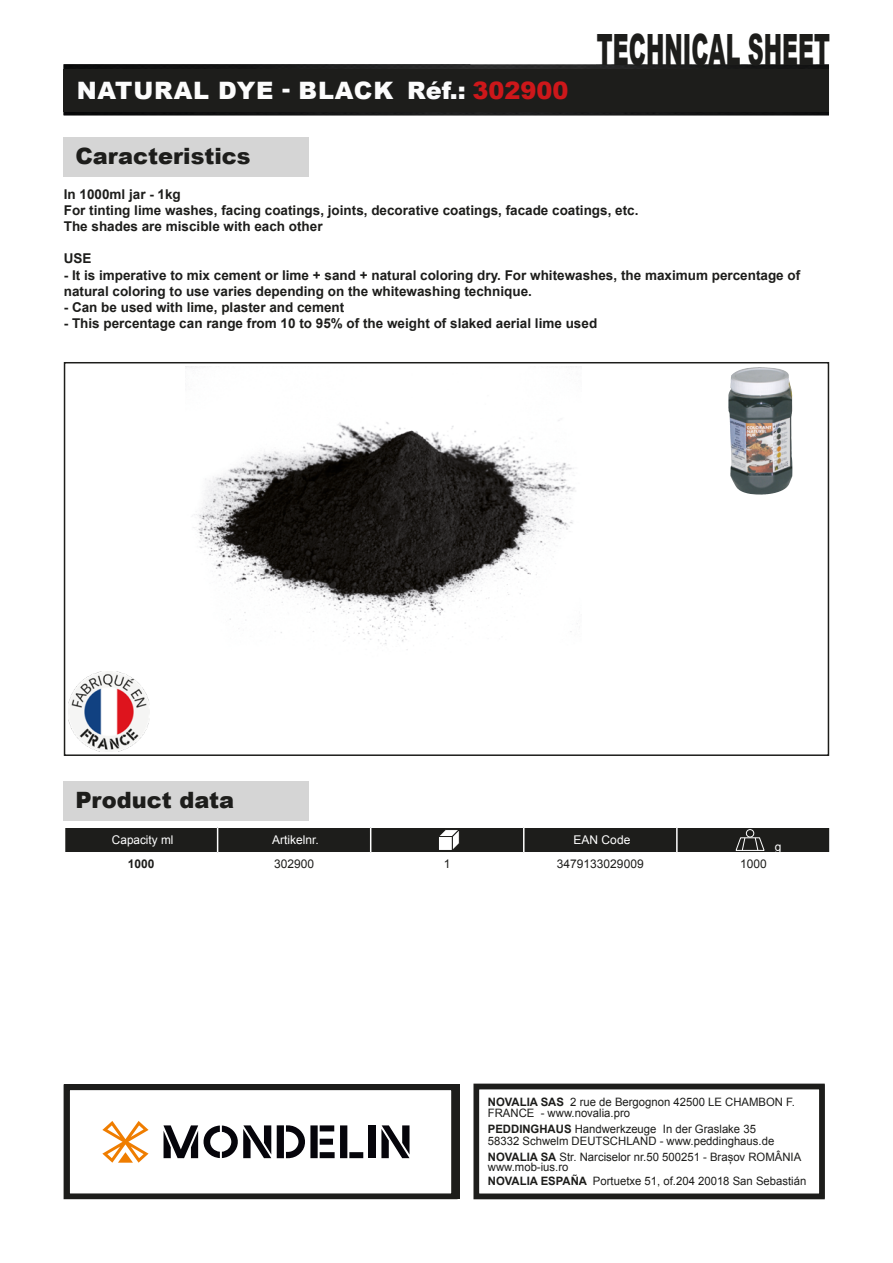
<style>
.page{position:relative;width:893px;height:1263px;background:#fff}
.page>*{position:absolute;margin:0;border:0;box-sizing:border-box;transform-origin:0 0}
.t1{font:900 43.2px "Arial";color:#1d1d1b;scale:.51 1}
.t2{font:900 24px "Arial";letter-spacing:.015em;color:#fcfcfc}
.t3{font:900 22.5px "Arial";color:#1d1d1b}
.t4{font:700 13.5px/16.2px "Arial";color:#1d1d1b}
.t5{font:12.9px/14.2px "Arial";color:#1d1d1b}
.t6{font:700 12.9px "Arial";color:#1d1d1b}
.t7{font:12px "Arial";color:#fff}
.t8{font:12px "Arial";color:#1d1d1b}
.t9{font:700 12px "Arial";color:#1d1d1b}
.t10{font:11.55px/11.6px "Arial";color:#1d1d1b}
.s1{color:#cd171a}
.s2{font-weight:700}
</style>
<div class="page">
<img style="left:64px;top:64px;width:765px;height:51px">
<div style="left:64px;top:69px;width:765px;height:43px;background:#1d1d1b"></div>
<div style="left:64px;top:137px;width:245px;height:40px;background:#d5d5d5"></div>
<div style="left:64px;top:362px;width:765px;height:394px;border:2px solid #1d1d1b"></div>
<div style="left:64px;top:781px;width:245px;height:39px;background:#d5d5d5"></div>
<svg style="left:65px;top:827px;width:765px;height:26px;background:#353533"></svg>
<img style="left:186px;top:367px;width:392px;height:283px">
<img style="left:728px;top:367px;width:32px;height:124px">
<img style="left:69px;top:671px;width:81px;height:81px">
<div style="left:473px;top:1084px;width:352px;height:115px;border:6px solid #1d1d1b"></div>
<div style="left:64px;top:1084px;width:393px;height:115px;border:6px solid #1d1d1b"></div>
<svg style="left:277px;top:1125px;width:86px;height:33px"></svg>
<div style="left:369px;top:1125px;width:7px;height:33px;background:#06050b"></div>
<svg style="left:381px;top:1125px;width:28px;height:33px"></svg>
<svg style="left:102px;top:1121px;width:47px;height:42px"></svg>
<svg style="left:164px;top:1125px;width:107px;height:33px"></svg>
<h2 class="t2" style="left:77px;top:73px;width:493px">NATURAL DYE - BLACK Réf.: <span class="s1">302900</span></h2>
<h1 class="t1" style="left:597px;top:18px;width:458px">TECHNICAL SHEET</h1>
<h3 class="t3" style="left:75px;top:140px;width:177px">Caracteristics</h3>
<p class="t4" style="left:64px;top:186px;width:576px">In 1000ml jar - 1kg<br>For tinting lime washes, facing coatings, joints, decorative coatings, facade coatings, etc.<br>The shades are miscible with each other</p>
<p class="t4" style="left:64px;top:251px;width:29px">USE</p>
<p class="t4" style="left:64px;top:267px;width:738px">- It is imperative to mix cement or lime + sand + natural coloring dry. For whitewashes, the maximum percentage of natural coloring to use varies depending on the whitewashing technique.</p>
<p class="t4" style="left:64px;top:299px;width:282px">- Can be used with lime, plaster and cement</p>
<p class="t4" style="left:64px;top:316px;width:535px">- This percentage can range from 10 to 95% of the weight of slaked aerial lime used</p>
<h3 class="t3" style="left:75px;top:783px;width:160px">Product data</h3>
<p class="t7" style="left:112px;top:832px;width:63px">Capacity ml</p>
<p class="t7" style="left:272px;top:832px;width:48px">Artikelnr.</p>
<p class="t7" style="left:574px;top:832px;width:58px">EAN Code</p>
<p class="t9" style="left:128px;top:855px;width:28px">1000</p>
<p class="t8" style="left:274px;top:855px;width:42px">302900</p>
<p class="t8" style="left:444px;top:855px;width:8px">1</p>
<p class="t8" style="left:557px;top:855px;width:88px">3479133029009</p>
<p class="t8" style="left:740px;top:855px;width:28px">1000</p>
<p class="t7" style="left:775px;top:838px;width:8px">g</p>
<p class="t10" style="left:488px;top:1096px;width:309px"><span class="s2">NOVALIA SAS</span> 2 rue de Bergognon 42500 LE CHAMBON F.<br>FRANCE - www.novalia.pro</p>
<p class="t10" style="left:488px;top:1123px;width:288px"><span class="s2">PEDDINGHAUS</span> Handwerkzeuge In der Graslake 35<br>58332 Schwelm DEUTSCHLAND - www.peddinghaus.de</p>
<p class="t10" style="left:488px;top:1151px;width:315px;line-height:10.2px"><span class="s2">NOVALIA SA</span> Str. Narciselor nr.50 500251 - Brașov ROMÂNIA www.mob-ius.ro</p>
<p class="t10" style="left:488px;top:1175px;width:320px"><span class="s2">NOVALIA ESPAÑA</span> Portuetxe 51, of.204 20018 San Sebastián</p>
<p class="t6" style="left:504px;top:1105px;width:86px">NOVALIA SAS</p>
<p class="t5" style="left:504px;top:1121px;width:181px">2 rue de Bergognon 42500<br>LE CHAMBON FEUGEROLLES<br>FRANCE<br>www.novalia.pro</p>
</div>
